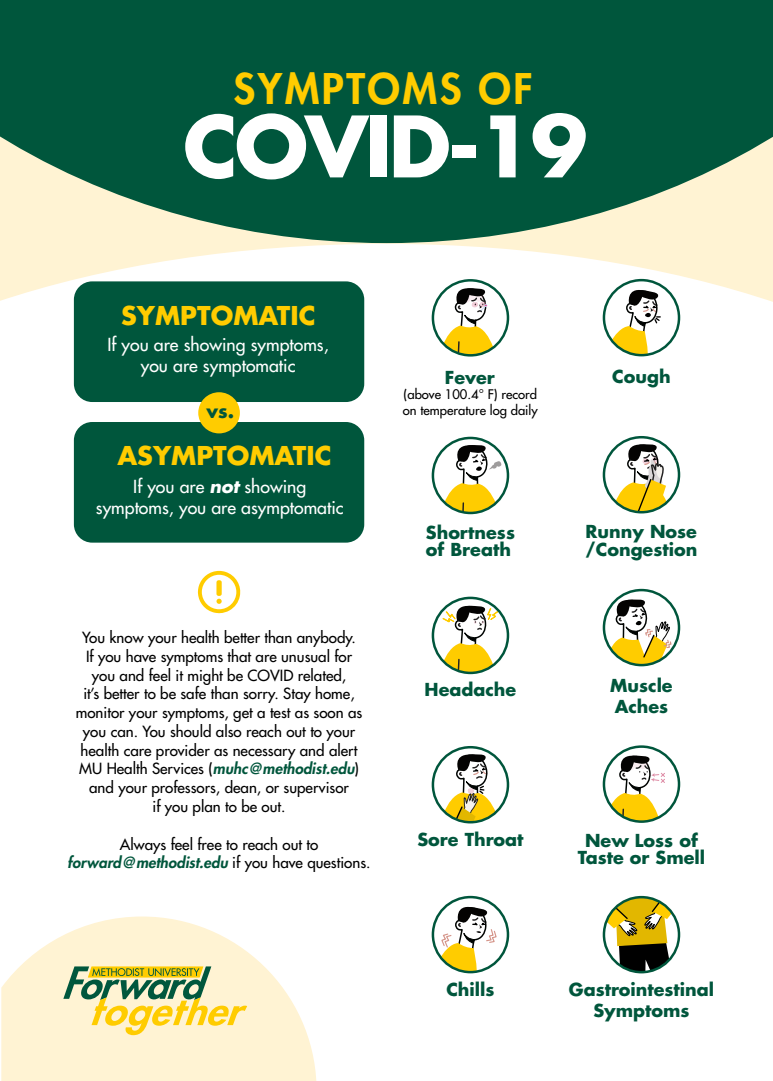
<style>
.page{position:relative;width:773px;height:1081px;background:#fff}
.page>*{position:absolute;margin:0;border:0;box-sizing:border-box;transform-origin:0 0}
.t1{font:700 82.12px "Futura Std";letter-spacing:-.04em;color:#fff}
.t2{font:800 41.12px "Futura Std";letter-spacing:.06em;color:#fc0}
.t3{font:700 25.25px "Futura Std";color:#fc0}
.t4{font:700 18.5px "Futura Std";color:#00563c}
.t5{font:500 17.5px/21px "Futura Std";color:#fff;text-align:center}
.t6{font:700 17.38px/17.5px "Futura Std";color:#00563c}
.t7{font:500 15px/18.8px "Futura Std";color:#000;text-align:center}
.t8{font:500 12.88px/15.5px "Futura Std";color:#000}
.s1{font-weight:700;font-style:italic}
.s2{font-weight:800;font-style:italic;color:#00563c}
</style>
<div class="page">
<svg style="left:0;top:243px;width:772px;height:61px"></svg>
<svg style="left:1px;top:916px;width:315px;height:165px;fill:#fff3d3"></svg>
<svg style="left:0;top:0;width:772px;height:243px;background:#236b51"></svg>
<svg style="left:63px;top:966px;width:184px;height:69px;background:#d7d18b"></svg>
<div style="left:74px;top:281px;width:290px;height:121px;background:#00563c;border-radius:18px"></div>
<div style="left:74px;top:422px;width:290px;height:120px;background:#00563c;border-radius:18px"></div>
<div style="left:198px;top:392px;width:42px;height:41px;background:#fc0;border-radius:50%"></div>
<svg style="left:605px;top:897px;width:74px;height:75px"></svg>
<div style="left:602px;top:896px;width:78px;height:77px;border:2px solid #00563c;border-radius:50%"></div>
<svg style="left:437px;top:280px;width:61px;height:75px"></svg>
<div style="left:431px;top:279px;width:78px;height:77px;border:2px solid #00563c;border-radius:50%"></div>
<svg style="left:604px;top:287px;width:57px;height:68px"></svg>
<div style="left:602px;top:279px;width:78px;height:77px;border:2px solid #00563c;border-radius:50%"></div>
<div style="left:431px;top:437px;width:78px;height:77px;border:2px solid #00563c;border-radius:50%"></div>
<svg style="left:439px;top:443px;width:62px;height:70px"></svg>
<svg style="left:605px;top:590px;width:67px;height:75px"></svg>
<div style="left:602px;top:589px;width:78px;height:77px;border:2px solid #00563c;border-radius:50%"></div>
<svg style="left:437px;top:599px;width:62px;height:74px"></svg>
<div style="left:431px;top:596px;width:78px;height:78px;border:2px solid #00563c;border-radius:50%"></div>
<svg style="left:610px;top:442px;width:62px;height:70px"></svg>
<div style="left:602px;top:436px;width:78px;height:77px;border:2px solid #00563c;border-radius:50%"></div>
<svg style="left:434px;top:904px;width:63px;height:68px"></svg>
<div style="left:431px;top:896px;width:78px;height:77px;border:2px solid #00563c;border-radius:50%"></div>
<svg style="left:439px;top:752px;width:62px;height:70px"></svg>
<div style="left:431px;top:746px;width:78px;height:77px;border:2px solid #00563c;border-radius:50%"></div>
<div style="left:602px;top:745px;width:78px;height:78px;border:2px solid #00563c;border-radius:50%"></div>
<svg style="left:604px;top:746px;width:61px;height:75px"></svg>
<svg style="left:198px;top:571px;width:43px;height:42px"></svg>
<h2 class="t2" style="left:233px;top:62px;width:301px">SYMPTOMS OF</h2>
<h1 class="t1" style="left:183px;top:92px;width:406px">COVID-19</h1>
<h3 class="t3" style="left:121px;top:298px;width:196px">SYMPTOMATIC</h3>
<p class="t5" style="left:107px;top:334px;width:223px">If you are showing symptoms, you are symptomatic</p>
<p class="t4" style="left:206px;top:399px;width:29px">vs.</p>
<h3 class="t3" style="left:117px;top:439px;width:216px">ASYMPTOMATIC</h3>
<p class="t5" style="left:96px;top:476px;width:249px">If you are <span class="s1">not</span> showing symptoms, you are asymptomatic</p>
<p class="t6" style="left:445px;top:368px;width:51px">Fever</p>
<p class="t8" style="left:403px;top:387px;width:136px">(above 100.4° F) record on temperature log daily</p>
<p class="t6" style="left:612px;top:367px;width:60px">Cough</p>
<p class="t7" style="left:76px;top:628px;width:288px">You know your health better than anybody.<br>If you have symptoms that are unusual for you and feel it might be COVID related,<br>it’s better to be safe than sorry. Stay home, monitor your symptoms, get a test as soon as you can. You should also reach out to your health care provider as necessary and alert MU Health Services (<span class="s2">muhc@methodist.edu</span>) and your professors, dean, or supervisor<br>if you plan to be out.</p>
<p class="t7" style="left:68px;top:834px;width:304px">Always feel free to reach out to <span class="s2">forward@methodist.edu</span> if you have questions.</p>
<p class="t6" style="left:426px;top:523px;width:91px">Shortness of Breath</p>
<p class="t6" style="left:424px;top:680px;width:93px">Headache</p>
<p class="t6" style="left:585px;top:523px;width:113px">Runny Nose /Congestion</p>
<p class="t6" style="left:610px;top:674px;width:64px;line-height:20.9px">Muscle<br>Aches</p>
<p class="t6" style="left:417px;top:831px;width:107px">Sore Throat</p>
<p class="t6" style="left:577px;top:831px;width:129px;text-align:center">New Loss of<br>Taste or Smell</p>
<p class="t6" style="left:446px;top:981px;width:50px">Chills</p>
<p class="t6" style="left:569px;top:979px;width:147px;line-height:20.9px;text-align:center">Gastrointestinal<br>Symptoms</p>
</div>
